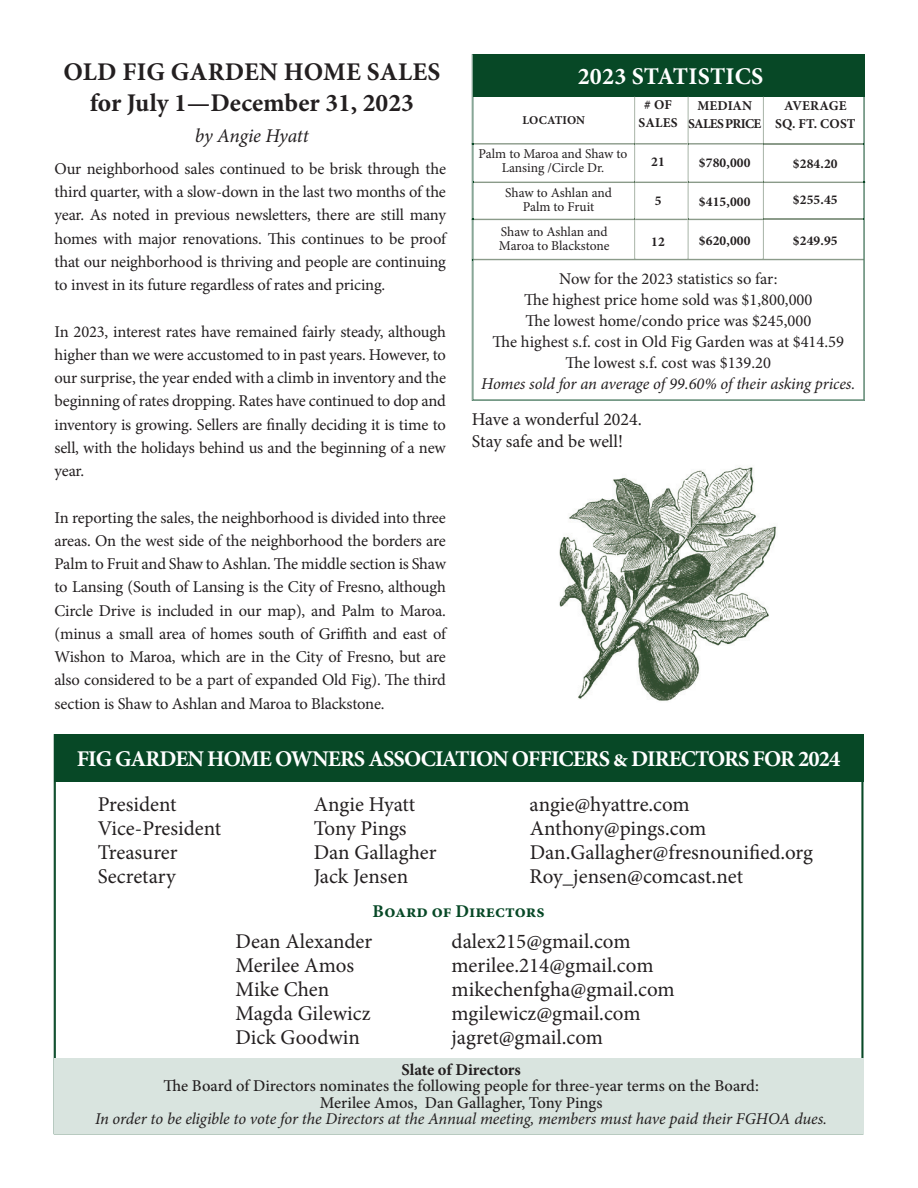
<style>
.page{position:relative;width:918px;height:1188px;background:#fff}
.page>*{position:absolute;margin:0;border:0;box-sizing:border-box;transform-origin:0 0}
.t1{font:700 25.5px/30.6px "Minion Pro";letter-spacing:.01em;color:#231f20;text-align:center}
.t2{font:700 24px "Minion Pro";letter-spacing:.01em;color:#fff}
.t3{font:700 22.5px "Minion Pro";letter-spacing:-.04em;color:#fff}
.t4{font:21px "Minion Pro";color:#231f20}
.t5{font:italic 19.5px "Minion Pro";letter-spacing:-.015em;color:#231f20}
.t6{font:18px/21.6px "Minion Pro";letter-spacing:-.005em;color:#231f20}
.t7{font:700 18px "Minion Pro";color:#074826}
.t8{font:16.5px/23.2px "Minion Pro";letter-spacing:-.01em;color:#231f20;text-align:justify}
.t9{font:italic 16.5px "Minion Pro";letter-spacing:-.01em;color:#231f20}
.t10{font:500 16.5px/16.5px "Minion Pro";color:#231f20}
.t11{font:700 16.5px "Minion Pro";color:#231f20}
.t12{font:13.5px/13.5px "Minion Pro";letter-spacing:-.005em;color:#231f20;text-align:center}
.t13{font:700 13.5px/18px "Minion Pro";letter-spacing:.01em;color:#231f20;text-align:center}
.t14{font:700 13.5px/18px "Minion Pro";letter-spacing:-.05em;color:#231f20;text-align:center}
.t15{font:700 12px "Minion Pro";letter-spacing:.01em;color:#231f20}
</style>
<div class="page">
<div style="left:55px;top:734px;width:809px;height:48px;background:#074826"></div>
<div style="left:54px;top:1058px;width:810px;height:76px;background:#d9e4df"></div>
<svg style="left:473px;top:97px;width:391px;height:303px"></svg>
<div style="left:473px;top:54px;width:392px;height:43px;background:#074826"></div>
<hr style="left:764px;top:143px;width:99px;height:2px;background:#8b9b8a">
<hr style="left:688px;top:143px;width:75px;height:2px;background:#8b9b8a">
<hr style="left:635px;top:143px;width:53px;height:2px;background:#8b9b8a">
<hr style="left:473px;top:143px;width:161px;height:2px;background:#8b9b8a">
<hr style="left:764px;top:182px;width:99px;height:1px;background:#8b9b8a">
<hr style="left:688px;top:182px;width:75px;height:1px;background:#8b9b8a">
<hr style="left:635px;top:182px;width:53px;height:1px;background:#8b9b8a">
<hr style="left:473px;top:182px;width:161px;height:1px;background:#8b9b8a">
<hr style="left:764px;top:219px;width:99px;height:1px;background:#8b9b8a">
<hr style="left:688px;top:219px;width:75px;height:1px;background:#8b9b8a">
<hr style="left:635px;top:219px;width:53px;height:1px;background:#8b9b8a">
<hr style="left:473px;top:219px;width:161px;height:1px;background:#8b9b8a">
<svg style="left:472px;top:259px;width:392px;height:1px"></svg>
<hr style="left:634px;top:97px;width:1px;height:46px;background:#8b9b8a">
<hr style="left:634px;top:145px;width:1px;height:37px;background:#8b9b8a">
<hr style="left:634px;top:183px;width:1px;height:36px;background:#8b9b8a">
<hr style="left:634px;top:220px;width:1px;height:39px;background:#8b9b8a">
<hr style="left:688px;top:97px;width:1px;height:46px;background:#8b9b8a">
<hr style="left:688px;top:145px;width:1px;height:37px;background:#8b9b8a">
<hr style="left:688px;top:183px;width:1px;height:36px;background:#8b9b8a">
<hr style="left:688px;top:220px;width:1px;height:39px;background:#8b9b8a">
<hr style="left:763px;top:97px;width:1px;height:46px;background:#8b9b8a">
<hr style="left:763px;top:145px;width:1px;height:37px;background:#8b9b8a">
<hr style="left:763px;top:183px;width:1px;height:36px;background:#8b9b8a">
<hr style="left:763px;top:220px;width:1px;height:39px;background:#8b9b8a">
<img style="left:559px;top:467px;width:218px;height:234px">
<h1 class="t1" style="left:63px;top:57px;width:378px">OLD FIG GARDEN HOME SALES for July 1—December 31, 2023</h1>
<p class="t5" style="left:195px;top:122px;width:115px">by Angie Hyatt</p>
<p class="t8" style="left:54px;top:157px;width:393px">Our neighborhood sales continued to be brisk through the third quarter, with a slow-down in the last two months of the year. As noted in previous newsletters, there are still many homes with major renovations. This continues to be proof that our neighborhood is thriving and people are continuing to invest in its future regardless of rates and pricing.</p>
<p class="t8" style="left:54px;top:320px;width:393px">In 2023, interest rates have remained fairly steady, although higher than we were accustomed to in past years. However, to our surprise, the year ended with a climb in inventory and the beginning of rates dropping. Rates have continued to dop and inventory is growing. Sellers are finally deciding it is time to sell, with the holidays behind us and the beginning of a new year.</p>
<p class="t8" style="left:54px;top:506px;width:393px">In reporting the sales, the neighborhood is divided into three areas. On the west side of the neighborhood the borders are Palm to Fruit and Shaw to Ashlan. The middle section is Shaw to Lansing (South of Lansing is the City of Fresno, although Circle Drive is included in our map), and Palm to Maroa. (minus a small area of homes south of Griffith and east of Wishon to Maroa, which are in the City of Fresno, but are also considered to be a part of expanded Old Fig). The third section is Shaw to Ashlan and Maroa to Blackstone.</p>
<h2 class="t2" style="left:578px;top:59px;width:187px">2023 STATISTICS</h2>
<p class="t13" style="left:639px;top:96px;width:40px"># OF<br>SALES</p>
<p class="t13" style="left:651px;top:153px;width:15px">21</p>
<p class="t13" style="left:655px;top:192px;width:8px">5</p>
<p class="t13" style="left:651px;top:232px;width:15px">12</p>
<p class="t14" style="left:688px;top:96px;width:75px">MEDIAN<br>SALES PRICE</p>
<p class="t13" style="left:699px;top:153px;width:53px">$780,000</p>
<p class="t13" style="left:699px;top:192px;width:53px">$415,000</p>
<p class="t13" style="left:699px;top:231px;width:53px">$620,000</p>
<p class="t13" style="left:775px;top:96px;width:82px">AVERAGE<br>SQ. FT. COST</p>
<p class="t13" style="left:793px;top:155px;width:46px">$284.20</p>
<p class="t13" style="left:793px;top:191px;width:46px">$255.45</p>
<p class="t13" style="left:793px;top:231px;width:46px">$249.95</p>
<p class="t15" style="left:523px;top:112px;width:64px">LOCATION</p>
<p class="t12" style="left:479px;top:147px;width:150px">Palm to Maroa and Shaw to<br>Lansing /Circle Dr.</p>
<p class="t12" style="left:505px;top:186px;width:108px">Shaw to Ashlan and<br>Palm to Fruit</p>
<p class="t12" style="left:499px;top:225px;width:112px;text-align:left">Shaw to Ashlan and<br>Maroa to Blackstone</p>
<p class="t8" style="left:493px;top:269px;width:353px;line-height:21px;text-align:center">Now for the 2023 statistics so far:<br>The highest price home sold was $1,800,000<br>The lowest home/condo price was $245,000<br>The highest s.f. cost in Old Fig Garden was at $414.59<br>The lowest s.f. cost was $139.20</p>
<p class="t9" style="left:481px;top:373px;width:376px">Homes sold for an average of 99.60% of their asking prices.</p>
<p class="t6" style="left:472px;top:409px;width:172px">Have a wonderful 2024.<br>Stay safe and be well!</p>
<h3 class="t3" style="left:77px;top:743px;width:765px">FIG GARDEN HOME OWNERS ASSOCIATION OFFICERS &amp; DIRECTORS FOR 2024</h3>
<p class="t4" style="left:98px;top:790px;width:80px">President</p>
<p class="t4" style="left:314px;top:790px;width:103px">Angie Hyatt</p>
<p class="t4" style="left:530px;top:790px;width:162px">angie@hyattre.com</p>
<p class="t4" style="left:98px;top:814px;width:125px">Vice-President</p>
<p class="t4" style="left:314px;top:814px;width:94px">Tony Pings</p>
<p class="t4" style="left:530px;top:814px;width:178px">Anthony@pings.com</p>
<p class="t4" style="left:98px;top:838px;width:81px">Treasurer</p>
<p class="t4" style="left:314px;top:838px;width:124px">Dan Gallagher</p>
<p class="t4" style="left:530px;top:838px;width:285px">Dan.Gallagher@fresnounified.org</p>
<p class="t4" style="left:98px;top:862px;width:80px">Secretary</p>
<p class="t4" style="left:314px;top:862px;width:96px">Jack Jensen</p>
<p class="t4" style="left:530px;top:862px;width:215px">Roy_jensen@comcast.net</p>
<p class="t7" style="left:373px;top:898px;width:174px">Board of Directors</p>
<p class="t4" style="left:236px;top:927px;width:138px">Dean Alexander</p>
<p class="t4" style="left:452px;top:927px;width:181px">dalex215@gmail.com</p>
<p class="t4" style="left:236px;top:951px;width:120px">Merilee Amos</p>
<p class="t4" style="left:452px;top:951px;width:204px">merilee.214@gmail.com</p>
<p class="t4" style="left:236px;top:975px;width:95px">Mike Chen</p>
<p class="t4" style="left:452px;top:975px;width:225px">mikechenfgha@gmail.com</p>
<p class="t4" style="left:236px;top:999px;width:137px">Magda Gilewicz</p>
<p class="t4" style="left:452px;top:999px;width:191px">mgilewicz@gmail.com</p>
<p class="t4" style="left:236px;top:1023px;width:126px">Dick Goodwin</p>
<p class="t4" style="left:452px;top:1023px;width:153px">jagret@gmail.com</p>
<p class="t11" style="left:401px;top:1058px;width:121px">Slate of Directors</p>
<p class="t10" style="left:320px;top:1078px;width:441px;text-indent:-139px">e Board of Directors nominates the following people for three-year terms on the Board:<br>Merilee Amos, Dan Gallagher, Tony Pings</p>
<p class="t9" style="left:95px;top:1108px;width:733px">In order to be eligible to vote for the Directors at the Annual meeting, members must have paid their FGHOA dues.</p>
</div>
